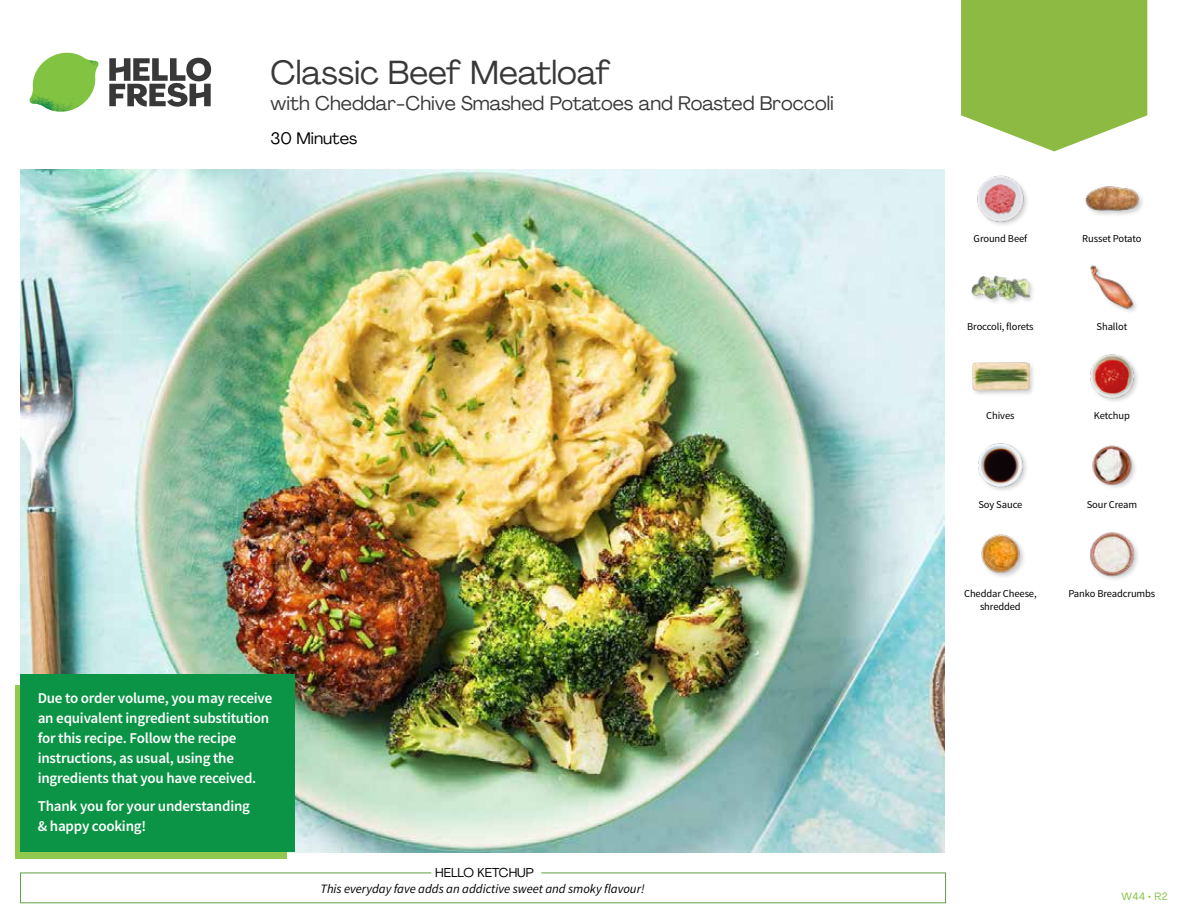
<style>
.page{position:relative;width:1188px;height:918px;background:#fff}
.page>*{position:absolute;margin:0;border:0;box-sizing:border-box;transform-origin:0 0}
.t1{font:33px "Agrandir";letter-spacing:-.005em;color:#383839}
.t2{font:19.5px "Agrandir";color:#383839}
.t3{font:16.5px "Agrandir";color:#000}
.t4{font:600 15px/20px "Source Sans Pro";letter-spacing:-.015em;color:#fff}
.t5{font:italic 12.75px "Source Sans Pro";color:#000}
.t6{font:12.75px "Agrandir";color:#000}
.t7{font:10.5px "Source Sans Pro";letter-spacing:-.01em;color:#000}
.t8{font:10.5px "Agrandir";color:#82c341}
</style>
<div class="page">
<svg style="left:109px;top:57px;width:102px;height:50px"></svg>
<svg style="left:34px;top:53px;width:62px;height:40px"></svg>
<img style="left:67px;top:53px;width:32px;height:26px">
<img style="left:33px;top:75px;width:59px;height:11px">
<img style="left:29px;top:79px;width:61px;height:33px">
<img style="left:65px;top:86px;width:27px;height:25px">
<div style="left:20px;top:873px;width:926px;height:30px;border:1px solid #609f43"></div>
<div style="left:431px;top:865px;width:110px;height:15px;background:#fff"></div>
<img style="left:21px;top:170px;width:924px;height:682px">
<svg style="left:961px;top:0;width:186px;height:151px;background:#99c258"></svg>
<img style="left:1089px;top:532px;width:49px;height:47px">
<img style="left:981px;top:534px;width:43px;height:43px">
<img style="left:1092px;top:445px;width:43px;height:43px">
<img style="left:978px;top:443px;width:49px;height:48px">
<img style="left:1090px;top:354px;width:48px;height:48px">
<div style="left:972px;top:361px;width:63px;height:37px;background:#000;opacity:.2"></div>
<img style="left:972px;top:361px;width:57px;height:37px">
<img style="left:1090px;top:265px;width:46px;height:47px">
<div style="left:971px;top:275px;width:64px;height:32px;background:#000;opacity:.2"></div>
<img style="left:972px;top:275px;width:57px;height:32px">
<div style="left:1084px;top:185px;width:61px;height:33px;background:#000;opacity:.2"></div>
<img style="left:1084px;top:185px;width:57px;height:28px">
<img style="left:977px;top:175px;width:50px;height:50px">
<div style="left:16px;top:685px;width:271px;height:174px;background:#91c84e"></div>
<div style="left:21px;top:674px;width:274px;height:178px;background:#0b9446"></div>
<h1 class="t1" style="left:271px;top:52px;width:341px">Classic Beef Meatloaf</h1>
<h2 class="t2" style="left:271px;top:91px;width:565px">with Cheddar-Chive Smashed Potatoes and Roasted Broccoli</h2>
<p class="t3" style="left:271px;top:128px;width:88px">30 Minutes</p>
<p class="t4" style="left:38px;top:688px;width:236px">Due to order volume, you may receive an equivalent ingredient substitution for this recipe. Follow the recipe instructions, as usual, using the ingredients that you have received.</p>
<p class="t4" style="left:38px;top:797px;width:214px">Thank you for your understanding &amp; happy cooking!</p>
<p class="t6" style="left:435px;top:864px;width:100px">HELLO KETCHUP</p>
<p class="t5" style="left:321px;top:881px;width:326px">This everyday fave adds an addictive sweet and smoky flavour!</p>
<p class="t7" style="left:974px;top:232px;width:55px">Ground Beef</p>
<p class="t7" style="left:1082px;top:232px;width:61px">Russet Potato</p>
<p class="t7" style="left:967px;top:320px;width:68px">Broccoli, florets</p>
<p class="t7" style="left:1097px;top:320px;width:32px">Shallot</p>
<p class="t7" style="left:986px;top:409px;width:30px">Chives</p>
<p class="t7" style="left:1094px;top:409px;width:37px">Ketchup</p>
<p class="t7" style="left:978px;top:498px;width:45px">Soy Sauce</p>
<p class="t7" style="left:1087px;top:498px;width:52px">Sour Cream</p>
<p class="t7" style="left:964px;top:587px;width:74px">Cheddar Cheese,</p>
<p class="t7" style="left:1068px;top:587px;width:88px">Panko Breadcrumbs</p>
<p class="t7" style="left:980px;top:600px;width:42px">shredded</p>
<p class="t8" style="left:1121px;top:890px;width:48px">W44 • R2</p>
</div>
